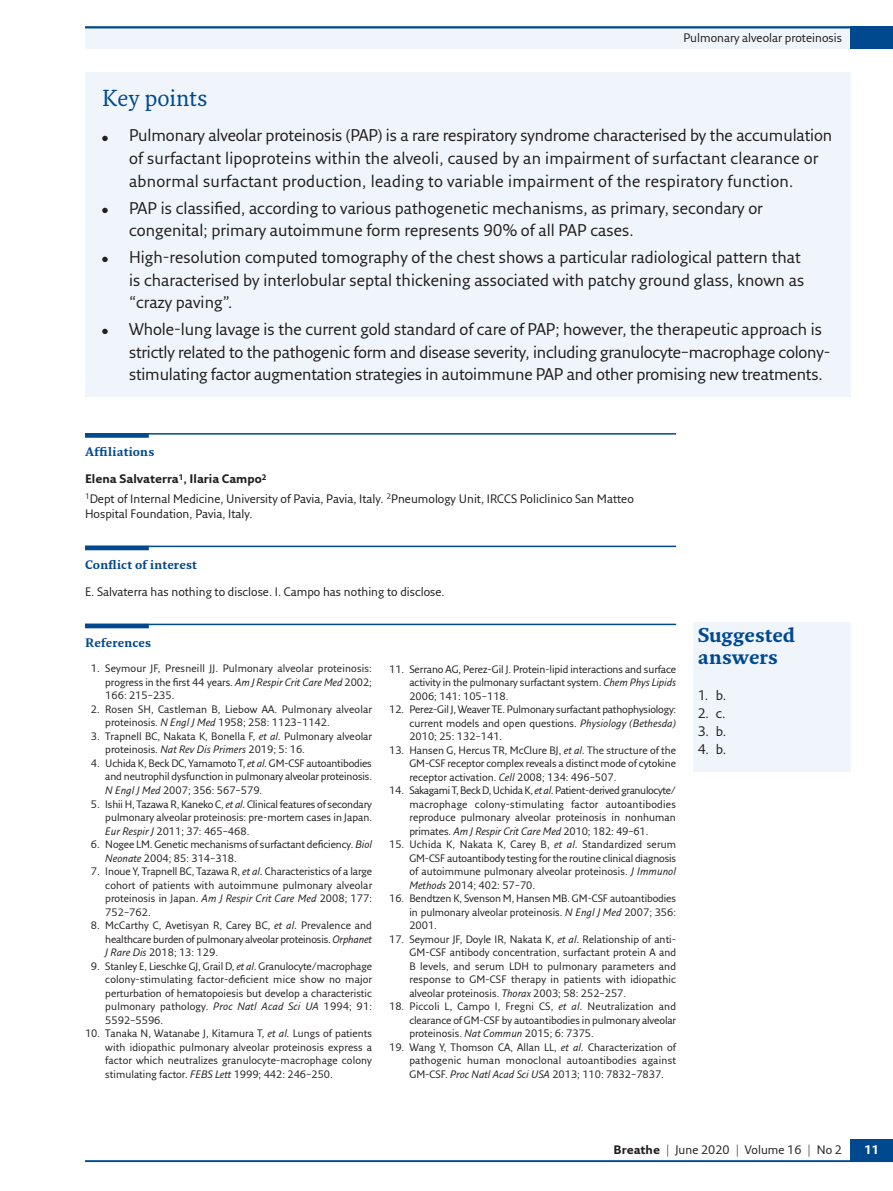
<style>
.page{position:relative;width:893px;height:1191px;background:#fff}
.page>*{position:absolute;margin:0;border:0;box-sizing:border-box;transform-origin:0 0}
.t1{font:22.5px "Fresco Std";color:#01498e}
.t2{font:700 19.5px/22.5px "Fresco Std";letter-spacing:-.005em;color:#01498e}
.t3{font:16.5px/22.5px "Fresco Sans Pro";color:#231f20}
.t4{font:13.5px "Fresco Sans Pro";color:#231f20}
.t5{font:12px/19.5px "Fresco Sans Pro";color:#231f20}
.t6{font:700 12px "Fresco Std";letter-spacing:.01em;color:#01498e}
.t7{font:700 12px "Fresco Std";letter-spacing:.03em;color:#01498e}
.t8{font:700 12px "Fresco Sans Pro";color:#fff}
.t9{font:10.5px/13.5px "Fresco Sans Pro";color:#231f20;text-align:justify}
.s1{font-weight:700}
.s2{font-style:italic}
</style>
<div class="page">
<hr style="left:85px;top:1160px;width:808px;height:2px;background:#01498e">
<div style="left:850px;top:1138px;width:43px;height:23px;background:#01498e"></div>
<div style="left:85px;top:26px;width:808px;height:23px;background:#eff5fb"></div>
<hr style="left:85px;top:26px;width:808px;height:2px;background:#01498e">
<div style="left:850px;top:26px;width:43px;height:23px;background:#01498e"></div>
<hr style="left:85px;top:433px;width:591px;height:1px;background:#01498e">
<div style="left:85px;top:433px;width:64px;height:5px;background:#01498e"></div>
<hr style="left:85px;top:545px;width:591px;height:2px;background:#01498e">
<hr style="left:85px;top:546px;width:64px;height:4px;background:#01498e">
<hr style="left:85px;top:623px;width:591px;height:2px;background:#01498e">
<hr style="left:85px;top:624px;width:64px;height:4px;background:#01498e">
<div style="left:693px;top:622px;width:158px;height:150px;background:#eff5fb"></div>
<div style="left:85px;top:72px;width:765px;height:325px;background:#eff5fb"></div>
<p class="t5" style="left:683px;top:28px;width:160px">Pulmonary alveolar proteinosis</p>
<h1 class="t1" style="left:102px;top:84px;width:107px">Key points</h1>
<p class="t3" style="left:129px;top:124px;width:705px;text-indent:-27px">● Pulmonary alveolar proteinosis (PAP) is a rare respiratory syndrome characterised by the accumulation of surfactant lipoproteins within the alveoli, caused by an impairment of surfactant clearance or abnormal surfactant production, leading to variable impairment of the respiratory function.</p>
<h3 class="t3" style="left:129px;top:196px;width:635px;text-indent:-27px">● PAP is classified, according to various pathogenetic mechanisms, as primary, secondary or congenital; primary autoimmune form represents 90% of all PAP cases.</h3>
<h3 class="t3" style="left:129px;top:245px;width:677px;text-indent:-27px">● High-resolution computed tomography of the chest shows a particular radiological pattern that is characterised by interlobular septal thickening associated with patchy ground glass, known as “crazy paving”.</h3>
<p class="t3" style="left:129px;top:317px;width:703px;text-indent:-27px">● Whole-lung lavage is the current gold standard of care of PAP; however, the therapeutic approach is strictly related to the pathogenic form and disease severity, including granulocyte–macrophage colony&shy;stimulating factor augmentation strategies in autoimmune PAP and other promising new treatments.</p>
<p class="t7" style="left:85px;top:444px;width:71px">Affiliations</p>
<p class="t5" style="left:85px;top:469px;width:550px"><span class="s1">Elena Salvaterra</span><sup>1</sup><span class="s1">, Ilaria Campo</span><sup>2<br></sup><sup>1</sup>Dept of Internal Medicine, University of Pavia, Pavia, Italy. <sup>2</sup>Pneumology Unit, IRCCS Policlinico San Matteo</p>
<p class="t5" style="left:85px;top:503px;width:169px">Hospital Foundation, Pavia, Italy.</p>
<p class="t6" style="left:85px;top:557px;width:113px">Conflict of interest</p>
<p class="t5" style="left:85px;top:581px;width:361px">E. Salvaterra has nothing to disclose. I. Campo has nothing to disclose.</p>
<p class="t6" style="left:85px;top:635px;width:68px">References</p>
<p class="t9" style="left:105px;top:661px;width:268px;text-indent:-14px">1. Seymour JF, Presneill JJ. Pulmonary alveolar proteinosis: progress in the first 44 years. <span class="s2">Am J Respir Crit Care Med</span> 2002; 166: 215–235.</p>
<p class="t9" style="left:105px;top:702px;width:268px;text-indent:-14px">2. Rosen SH, Castleman B, Liebow AA. Pulmonary alveolar proteinosis. <span class="s2">N Engl J Med</span> 1958; 258: 1123–1142.</p>
<p class="t9" style="left:105px;top:729px;width:268px;text-indent:-14px">3. Trapnell BC, Nakata K, Bonella F, <span class="s2">et al.</span> Pulmonary alveolar proteinosis. <span class="s2">Nat Rev Dis Primers</span> 2019; 5: 16.</p>
<p class="t9" style="left:105px;top:756px;width:268px;text-indent:-14px">4. Uchida K, Beck DC, Yamamoto T, <span class="s2">et al.</span> GM-CSF autoantibodies and neutrophil dysfunction in pulmonary alveolar proteinosis.<br><span class="s2">N Engl J Med</span> 2007; 356: 567–579.</p>
<p class="t9" style="left:105px;top:796px;width:268px;text-indent:-14px">5. Ishii H, Tazawa R, Kaneko C, <span class="s2">et al.</span> Clinical features of secondary pulmonary alveolar proteinosis: pre-mortem cases in Japan.<br><span class="s2">Eur Respir J</span> 2011; 37: 465–468.</p>
<p class="t9" style="left:105px;top:837px;width:268px;text-indent:-14px">6. Nogee LM. Genetic mechanisms of surfactant deficiency. <span class="s2">Biol<br>Neonate</span> 2004; 85: 314–318.</p>
<p class="t9" style="left:105px;top:864px;width:268px;text-indent:-14px">7. Inoue Y, Trapnell BC, Tazawa R, <span class="s2">et al.</span> Characteristics of a large cohort of patients with autoimmune pulmonary alveolar proteinosis in Japan. <span class="s2">Am J Respir Crit Care Med</span> 2008; 177:<br>752–762.</p>
<p class="t9" style="left:105px;top:918px;width:268px;text-indent:-14px">8. McCarthy C, Avetisyan R, Carey BC, <span class="s2">et al.</span> Prevalence and healthcare burden of pulmonary alveolar proteinosis. <span class="s2">Orphanet J Rare Dis</span> 2018; 13: 129.</p>
<p class="t9" style="left:105px;top:959px;width:268px;text-indent:-14px">9. Stanley E, Lieschke GJ, Grail D, <span class="s2">et al.</span> Granulocyte/macrophage colony-stimulating factor-deficient mice show no major perturbation of hematopoiesis but develop a characteristic pulmonary pathology. <span class="s2">Proc Natl Acad Sci UA</span> 1994; 91:<br>5592–5596.</p>
<p class="t9" style="left:105px;top:1026px;width:268px;text-indent:-20px">10. Tanaka N, Watanabe J, Kitamura T, <span class="s2">et al.</span> Lungs of patients with idiopathic pulmonary alveolar proteinosis express a factor which neutralizes granulocyte-macrophage colony stimulating factor. <span class="s2">FEBS Lett</span> 1999; 442: 246–250.</p>
<p class="t9" style="left:409px;top:662px;width:268px;text-indent:-20px">11. Serrano AG, Perez-Gil J. Protein-lipid interactions and surface activity in the pulmonary surfactant system. <span class="s2">Chem Phys Lipids </span>2006; 141: 105–118.</p>
<p class="t9" style="left:409px;top:702px;width:268px;text-indent:-20px">12. Perez-Gil J, Weaver TE. Pulmonary surfactant pathophysiology: current models and open questions. <span class="s2">Physiology (Bethesda)<br></span>2010; 25: 132–141.</p>
<p class="t9" style="left:409px;top:743px;width:268px;text-indent:-20px">13. Hansen G, Hercus TR, McClure BJ, <span class="s2">et al.</span> The structure of the GM-CSF receptor complex reveals a distinct mode of cytokine receptor activation. <span class="s2">Cell</span> 2008; 134: 496–507.</p>
<p class="t9" style="left:409px;top:783px;width:268px;text-indent:-20px">14. Sakagami T, Beck D, Uchida K, <span class="s2">et al.</span> Patient-derived granulocyte/ macrophage colony-stimulating factor autoantibodies reproduce pulmonary alveolar proteinosis in nonhuman primates. <span class="s2">Am J Respir Crit Care Med</span> 2010; 182: 49–61.</p>
<p class="t9" style="left:409px;top:837px;width:268px;text-indent:-20px">15. Uchida K, Nakata K, Carey B, <span class="s2">et al.</span> Standardized serum GM-CSF autoantibody testing for the routine clinical diagnosis of autoimmune pulmonary alveolar proteinosis. <span class="s2">J Immunol Methods</span> 2014; 402: 57–70.</p>
<p class="t9" style="left:409px;top:891px;width:268px;text-indent:-20px">16. Bendtzen K, Svenson M, Hansen MB. GM-CSF autoantibodies in pulmonary alveolar proteinosis. <span class="s2">N Engl J Med</span> 2007; 356:<br>2001.</p>
<p class="t9" style="left:409px;top:932px;width:268px;text-indent:-20px">17. Seymour JF, Doyle IR, Nakata K, <span class="s2">et al.</span> Relationship of anti-GM-CSF antibody concentration, surfactant protein A and B levels, and serum LDH to pulmonary parameters and response to GM-CSF therapy in patients with idiopathic alveolar proteinosis. <span class="s2">Thorax</span> 2003; 58: 252–257.</p>
<p class="t9" style="left:409px;top:999px;width:268px;text-indent:-20px">18. Piccoli L, Campo I, Fregni CS, <span class="s2">et al.</span> Neutralization and clearance of GM-CSF by autoantibodies in pulmonary alveolar proteinosis. <span class="s2">Nat Commun</span> 2015; 6: 7375.</p>
<p class="t9" style="left:409px;top:1040px;width:268px;text-indent:-20px">19. Wang Y, Thomson CA, Allan LL, <span class="s2">et al.</span> Characterization of pathogenic human monoclonal autoantibodies against GM-CSF. <span class="s2">Proc Natl Acad Sci USA</span> 2013; 110: 7832–7837.</p>
<h2 class="t2" style="left:698px;top:623px;width:99px">Suggested answers</h2>
<p class="t4" style="left:698px;top:687px;width:30px">1. b.</p>
<p class="t4" style="left:698px;top:705px;width:29px">2. c.</p>
<p class="t4" style="left:698px;top:723px;width:30px">3. b.</p>
<p class="t4" style="left:698px;top:741px;width:30px">4. b.</p>
<p class="t5" style="left:614px;top:1139px;width:230px"><span class="s1">Breathe</span> | June 2020 | Volume 16 | No 2</p>
<p class="t8" style="left:864px;top:1142px;width:16px">11</p>
</div>
